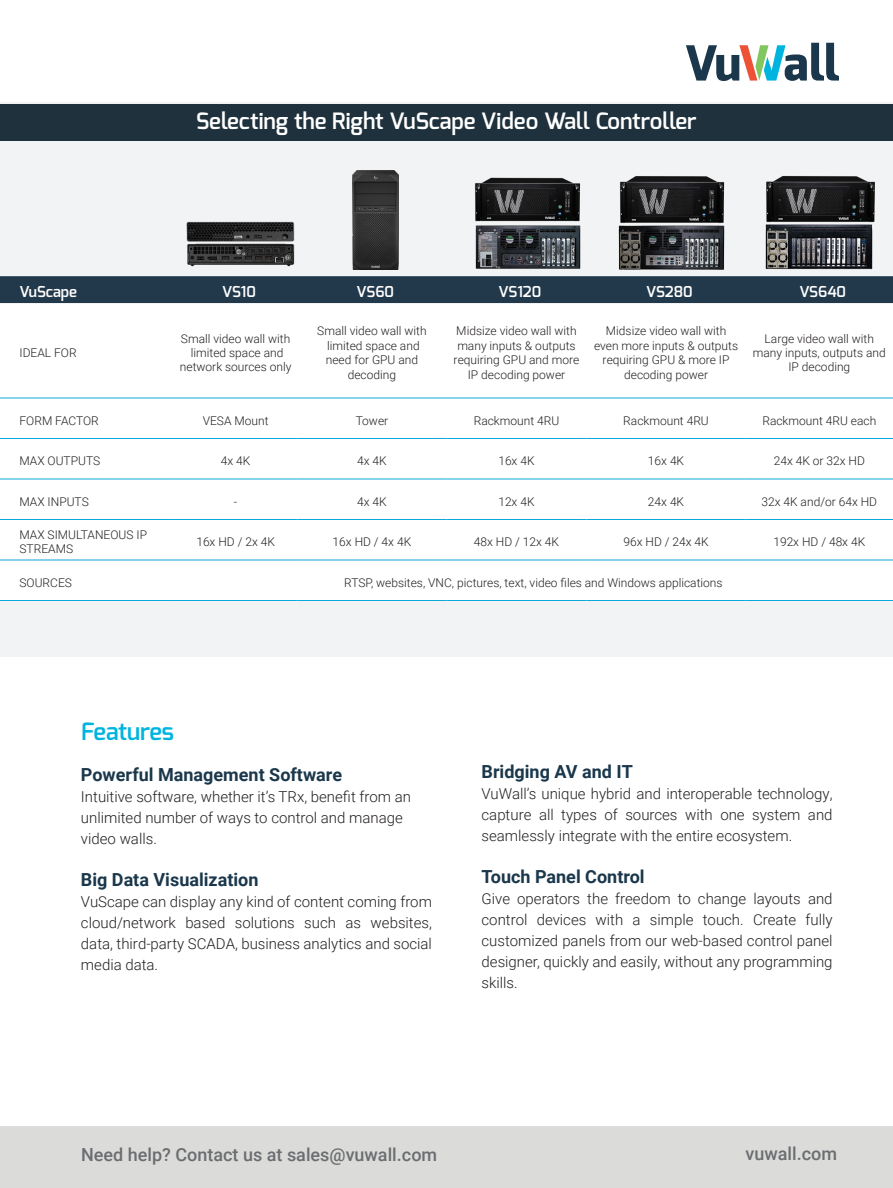
<style>
.page{position:relative;width:893px;height:1188px;background:#fff}
.page>*{position:absolute;margin:0;border:0;box-sizing:border-box;transform-origin:0 0}
.t1{font:600 24px "Exo";letter-spacing:-.01em;color:#00b4e0}
.t2{font:600 22.5px "Exo";color:#fff}
.Tekst_9pt{font:700 18px "Roboto";color:#1a374b}
.t3{font:500 18px "Roboto";color:#6c6d70}
.Tekst_9pt-2{font:300 15px/21px "Roboto";color:#231f20;text-align:justify}
.t4{font:600 15px "Exo";color:#fff}
.t5{font:300 12px/14.4px "Roboto";color:#231f20;text-align:center}
</style>
<div class="page">
<div style="left:0;top:103px;width:893px;height:554px;background:#f2f3f4"></div>
<div style="left:0;top:1126px;width:893px;height:62px;background:#dbdcda"></div>
<div style="left:0;top:104px;width:893px;height:37px;background:#1f313c"></div>
<svg style="left:686px;top:43px;width:153px;height:38px"></svg>
<div style="left:0;top:276px;width:893px;height:27px;background:#22394c"></div>
<div style="left:0;top:304px;width:893px;height:296px;background:#fff"></div>
<hr style="left:0;top:398px;width:174px;height:1px;background:#0ba8d9">
<hr style="left:174px;top:398px;width:123px;height:1px;background:#0ba8d9">
<hr style="left:297px;top:398px;width:149px;height:1px;background:#0ba8d9">
<hr style="left:446px;top:398px;width:140px;height:1px;background:#0ba8d9">
<hr style="left:586px;top:398px;width:160px;height:1px;background:#0ba8d9">
<hr style="left:746px;top:398px;width:147px;height:1px;background:#0ba8d9">
<hr style="left:0;top:438px;width:174px;height:1px;background:#0ba8d9">
<hr style="left:174px;top:438px;width:123px;height:1px;background:#0ba8d9">
<hr style="left:297px;top:438px;width:149px;height:1px;background:#0ba8d9">
<hr style="left:446px;top:438px;width:140px;height:1px;background:#0ba8d9">
<hr style="left:586px;top:438px;width:160px;height:1px;background:#0ba8d9">
<hr style="left:746px;top:438px;width:147px;height:1px;background:#0ba8d9">
<hr style="left:0;top:479px;width:174px;height:1px;background:#0ba8d9">
<hr style="left:174px;top:479px;width:123px;height:1px;background:#0ba8d9">
<hr style="left:297px;top:479px;width:149px;height:1px;background:#0ba8d9">
<hr style="left:446px;top:479px;width:140px;height:1px;background:#0ba8d9">
<hr style="left:586px;top:479px;width:160px;height:1px;background:#0ba8d9">
<hr style="left:746px;top:479px;width:147px;height:1px;background:#0ba8d9">
<hr style="left:0;top:519px;width:174px;height:1px;background:#0ba8d9">
<hr style="left:174px;top:519px;width:123px;height:1px;background:#0ba8d9">
<hr style="left:297px;top:519px;width:149px;height:1px;background:#0ba8d9">
<hr style="left:446px;top:519px;width:140px;height:1px;background:#0ba8d9">
<hr style="left:586px;top:519px;width:160px;height:1px;background:#0ba8d9">
<hr style="left:746px;top:519px;width:147px;height:1px;background:#0ba8d9">
<hr style="left:0;top:560px;width:174px;height:1px;background:#0ba8d9">
<hr style="left:174px;top:560px;width:123px;height:1px;background:#0ba8d9">
<hr style="left:297px;top:560px;width:149px;height:1px;background:#0ba8d9">
<hr style="left:446px;top:560px;width:140px;height:1px;background:#0ba8d9">
<hr style="left:586px;top:560px;width:160px;height:1px;background:#0ba8d9">
<hr style="left:746px;top:560px;width:147px;height:1px;background:#0ba8d9">
<hr style="left:0;top:600px;width:174px;height:1px;background:#0ba8d9">
<hr style="left:174px;top:600px;width:123px;height:1px;background:#0ba8d9">
<hr style="left:297px;top:600px;width:149px;height:1px;background:#0ba8d9">
<hr style="left:446px;top:600px;width:140px;height:1px;background:#0ba8d9">
<hr style="left:586px;top:600px;width:160px;height:1px;background:#0ba8d9">
<hr style="left:746px;top:600px;width:147px;height:1px;background:#0ba8d9">
<img style="left:353px;top:170px;width:46px;height:99px">
<img style="left:765px;top:224px;width:108px;height:46px">
<img style="left:618px;top:225px;width:107px;height:45px">
<img style="left:475px;top:177px;width:106px;height:92px">
<img style="left:186px;top:221px;width:109px;height:46px">
<img style="left:620px;top:176px;width:105px;height:47px">
<img style="left:766px;top:176px;width:109px;height:47px">
<p class="t2" style="left:196px;top:106px;width:502px">Selecting the Right VuScape Video Wall Controller</p>
<p class="t4" style="left:20px;top:282px;width:59px">VuScape</p>
<p class="t4" style="left:222px;top:282px;width:35px">VS10</p>
<p class="t4" style="left:357px;top:282px;width:39px">VS60</p>
<p class="t4" style="left:498px;top:282px;width:44px">VS120</p>
<p class="t4" style="left:646px;top:282px;width:48px">VS280</p>
<p class="t4" style="left:799px;top:282px;width:48px">VS640</p>
<p class="t5" style="left:20px;top:345px;width:59px">IDEAL FOR</p>
<p class="t5" style="left:180px;top:331px;width:113px">Small video wall with limited space and network sources only</p>
<p class="t5" style="left:317px;top:323px;width:111px">Small video wall with limited space and need for GPU and decoding</p>
<p class="t5" style="left:454px;top:323px;width:127px">Midsize video wall with many inputs &amp; outputs requiring GPU and more<br>IP decoding power</p>
<p class="t5" style="left:594px;top:323px;width:146px">Midsize video wall with even more inputs &amp; outputs requiring GPU &amp; more IP decoding power</p>
<p class="t5" style="left:753px;top:331px;width:134px">Large video wall with many inputs, outputs and<br>IP decoding</p>
<p class="t5" style="left:20px;top:413px;width:81px">FORM FACTOR</p>
<p class="t5" style="left:203px;top:413px;width:67px">VESA Mount</p>
<p class="t5" style="left:356px;top:413px;width:34px">Tower</p>
<p class="t5" style="left:474px;top:413px;width:87px">Rackmount 4RU</p>
<p class="t5" style="left:623px;top:413px;width:87px">Rackmount 4RU</p>
<p class="t5" style="left:762px;top:413px;width:115px">Rackmount 4RU each</p>
<p class="t5" style="left:20px;top:453px;width:82px">MAX OUTPUTS</p>
<p class="t5" style="left:221px;top:453px;width:31px">4x 4K</p>
<p class="t5" style="left:357px;top:453px;width:31px">4x 4K</p>
<p class="t5" style="left:498px;top:453px;width:38px">16x 4K</p>
<p class="t5" style="left:648px;top:453px;width:38px">16x 4K</p>
<p class="t5" style="left:774px;top:453px;width:93px">24x 4K or 32x HD</p>
<p class="t5" style="left:20px;top:494px;width:71px">MAX INPUTS</p>
<p class="t5" style="left:234px;top:494px;width:5px">-</p>
<p class="t5" style="left:357px;top:494px;width:31px">4x 4K</p>
<p class="t5" style="left:498px;top:494px;width:38px">12x 4K</p>
<p class="t5" style="left:648px;top:494px;width:38px">24x 4K</p>
<p class="t5" style="left:761px;top:494px;width:117px">32x 4K and/or 64x HD</p>
<p class="t5" style="left:20px;top:527px;width:129px;text-align:left">MAX SIMULTANEOUS IP<br>STREAMS</p>
<p class="t5" style="left:196px;top:534px;width:80px">16x HD / 2x 4K</p>
<p class="t5" style="left:333px;top:534px;width:80px">16x HD / 4x 4K</p>
<p class="t5" style="left:474px;top:534px;width:87px">48x HD / 12x 4K</p>
<p class="t5" style="left:623px;top:534px;width:87px">96x HD / 24x 4K</p>
<p class="t5" style="left:773px;top:534px;width:93px">192x HD / 48x 4K</p>
<p class="t5" style="left:20px;top:575px;width:54px">SOURCES</p>
<p class="t5" style="left:344px;top:575px;width:380px">RTSP, websites, VNC, pictures, text, video files and Windows applications</p>
<p class="t1" style="left:81px;top:716px;width:94px">Features</p>
<p class="Tekst_9pt" style="left:81px;top:762px;width:263px">Powerful Management Software</p>
<p class="Tekst_9pt-2" style="left:81px;top:786px;width:331px;text-align:left">Intuitive software, whether it’s TRx, benefit from an unlimited number of ways to control and manage video walls.</p>
<p class="Tekst_9pt" style="left:81px;top:867px;width:179px">Big Data Visualization</p>
<p class="Tekst_9pt-2" style="left:81px;top:891px;width:353px">VuScape can display any kind of content coming from cloud/network based solutions such as websites, data, third-party SCADA, business analytics and social media data.</p>
<p class="Tekst_9pt" style="left:482px;top:759px;width:153px">Bridging AV and IT</p>
<p class="Tekst_9pt-2" style="left:482px;top:783px;width:352px">VuWall’s unique hybrid and interoperable technology, capture all types of sources with one system and seamlessly integrate with the entire ecosystem.</p>
<p class="Tekst_9pt" style="left:482px;top:864px;width:165px">Touch Panel Control</p>
<p class="Tekst_9pt-2" style="left:482px;top:888px;width:353px">Give operators the freedom to change layouts and control devices with a simple touch. Create fully customized panels from our web-based control panel designer, quickly and easily, without any programming skills.</p>
<p class="t3" style="left:81px;top:1142px;width:358px">Need help? Contact us at sales@vuwall.com</p>
<p class="t3" style="left:745px;top:1141px;width:93px">vuwall.com</p>
</div>
